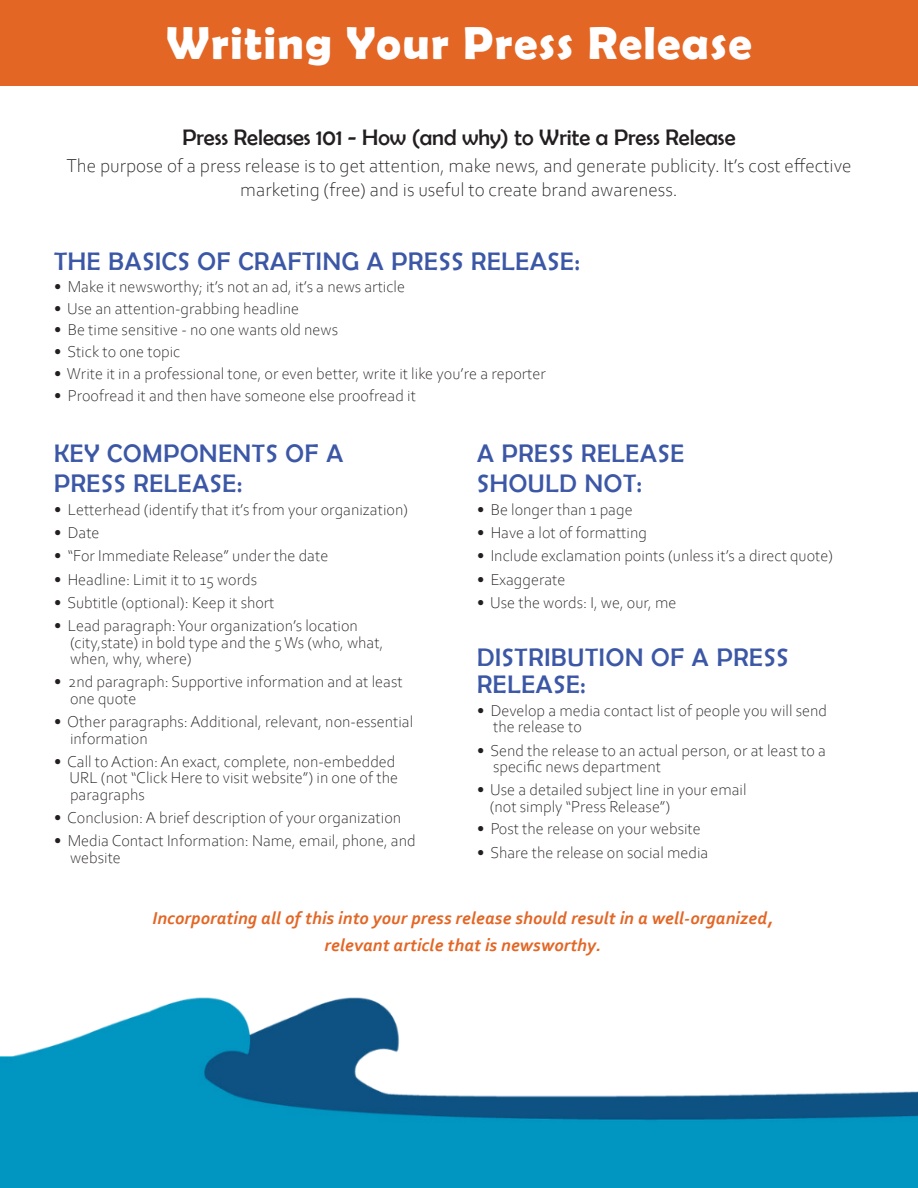
<style>
.page{position:relative;width:918px;height:1188px;background:#fff}
.page>*{position:absolute;margin:0;border:0;box-sizing:border-box;transform-origin:0 0}
.t1{font:700 46.5px "Berlin Sans FB Demi";letter-spacing:.03em;color:#fff}
.t2{font:25.5px/27px "Berlin Sans FB";letter-spacing:.03em;color:#3b57a6}
.t3{font:22.5px "Berlin Sans FB";color:#231f20}
.t4{font:300 19.5px/24px "Corbel";color:#231f20;text-align:center}
.t5{font:italic 700 18px "Corbel";letter-spacing:.01em;color:#e36625}
.t6{font:300 16.5px/16.5px "Corbel";color:#231f20}
</style>
<div class="page">
<div style="left:0;top:0;width:918px;height:86px;background:#e36625"></div>
<img style="left:0;top:997px;width:918px;height:191px">
<p class="t1" style="left:166px;top:17px;width:587px">Writing Your Press Release</p>
<p class="t3" style="left:182px;top:125px;width:555px">Press Releases 101 - How (and why) to Write a Press Release</p>
<p class="t4" style="left:66px;top:153px;width:787px">The purpose of a press release is to get attention, make news, and generate publicity. It’s cost effective marketing (free) and is useful to create brand awareness.</p>
<p class="t2" style="left:54px;top:248px;width:527px">THE BASICS OF CRAFTING A PRESS RELEASE:</p>
<p class="t6" style="left:54px;top:278px;width:353px">• Make it newsworthy; it’s not an ad, it’s a news article</p>
<p class="t6" style="left:54px;top:299px;width:247px">• Use an attention-grabbing headline</p>
<p class="t6" style="left:54px;top:321px;width:286px">• Be time sensitive - no one wants old news</p>
<p class="t6" style="left:54px;top:343px;width:128px">• Stick to one topic</p>
<p class="t6" style="left:54px;top:365px;width:493px">• Write it in a professional tone, or even better, write it like you’re a reporter</p>
<p class="t6" style="left:54px;top:386px;width:363px">• Proofread it and then have someone else proofread it</p>
<p class="t2" style="left:54px;top:440px;width:291px">KEY COMPONENTS OF A</p>
<p class="t2" style="left:54px;top:469px;width:190px">PRESS RELEASE:</p>
<p class="t6" style="left:54px;top:501px;width:355px">• Letterhead (identify that it’s from your organization)</p>
<p class="t6" style="left:54px;top:524px;width:47px">• Date</p>
<p class="t6" style="left:54px;top:547px;width:276px">• “For Immediate Release” under the date</p>
<p class="t6" style="left:54px;top:570px;width:205px">• Headline: Limit it to 15 words</p>
<p class="t6" style="left:54px;top:594px;width:222px">• Subtitle (optional): Keep it short</p>
<p class="t6" style="left:54px;top:617px;width:306px">• Lead paragraph: Your organization’s location</p>
<p class="t6" style="left:70px;top:633px;width:315px">(city,state) in bold type and the 5 Ws (who, what,</p>
<p class="t6" style="left:70px;top:650px;width:123px">when, why, where)</p>
<p class="t6" style="left:54px;top:673px;width:350px">• 2nd paragraph: Supportive information and at least</p>
<p class="t6" style="left:70px;top:690px;width:68px">one quote</p>
<p class="t6" style="left:54px;top:713px;width:361px">• Other paragraphs: Additional, relevant, non-essential</p>
<p class="t6" style="left:70px;top:729px;width:79px">information</p>
<p class="t6" style="left:54px;top:753px;width:343px">• Call to Action: An exact, complete, non-embedded</p>
<p class="t6" style="left:70px;top:769px;width:330px">URL (not “Click Here to visit website”) in one of the</p>
<p class="t6" style="left:70px;top:786px;width:76px">paragraphs</p>
<p class="t6" style="left:54px;top:809px;width:349px">• Conclusion: A brief description of your organization</p>
<p class="t6" style="left:54px;top:832px;width:363px">• Media Contact Information: Name, email, phone, and</p>
<p class="t6" style="left:70px;top:849px;width:52px">website</p>
<p class="t2" style="left:477px;top:440px;width:209px">A PRESS RELEASE</p>
<p class="t2" style="left:477px;top:469px;width:167px">SHOULD NOT:</p>
<p class="t6" style="left:477px;top:501px;width:157px">• Be longer than 1 page</p>
<p class="t6" style="left:477px;top:524px;width:171px">• Have a lot of formatting</p>
<p class="t6" style="left:477px;top:547px;width:358px">• Include exclamation points (unless it’s a direct quote)</p>
<p class="t6" style="left:477px;top:570px;width:90px">• Exaggerate</p>
<p class="t6" style="left:477px;top:594px;width:201px">• Use the words: I, we, our, me</p>
<p class="t2" style="left:477px;top:643px;width:313px">DISTRIBUTION OF A PRESS<br>RELEASE:</p>
<p class="t6" style="left:493px;top:702px;width:335px;text-indent:-16px">• Develop a media contact list of people you will send the release to</p>
<p class="t6" style="left:477px;top:741px;width:350px">• Send the release to an actual person, or at least to a</p>
<p class="t6" style="left:493px;top:758px;width:170px">specific news department</p>
<p class="t6" style="left:477px;top:781px;width:271px">• Use a detailed subject line in your email</p>
<p class="t6" style="left:490px;top:798px;width:182px">(not simply “Press Release”)</p>
<p class="t6" style="left:477px;top:820px;width:225px">• Post the release on your website</p>
<p class="t6" style="left:477px;top:843px;width:233px">• Share the release on social media</p>
<p class="t5" style="left:152px;top:907px;width:622px">Incorporating all of this into your press release should result in a well-organized,</p>
<p class="t5" style="left:325px;top:934px;width:278px">relevant article that is newsworthy.</p>
</div>
